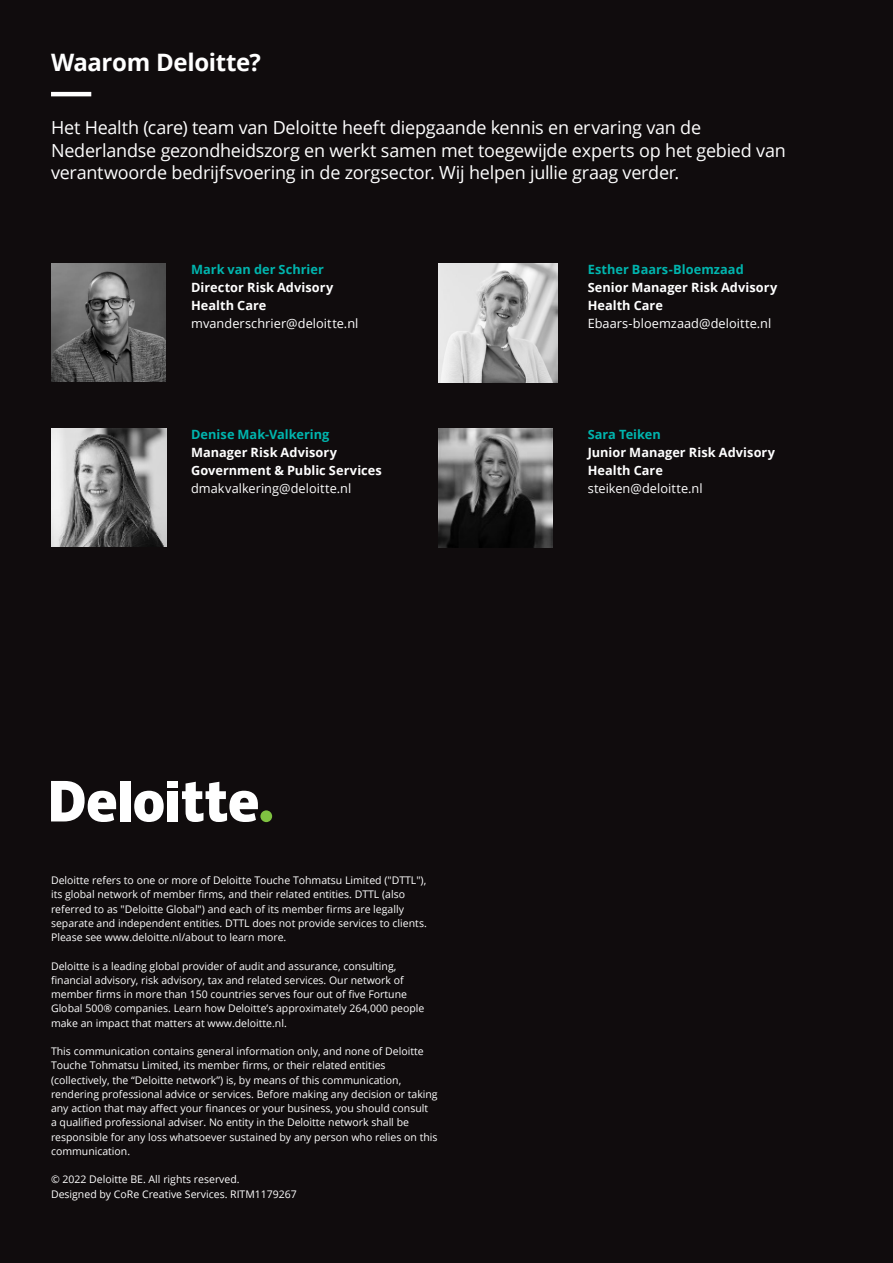
<style>
.page{position:relative;width:893px;height:1263px;background:#100c0d}
.page>*{position:absolute;margin:0;border:0;box-sizing:border-box;transform-origin:0 0}
.Body_copy__8_5_12pt{font:700 24px "Open Sans";letter-spacing:-.015em;color:#fff}
.Body_copy__8_5_12pt-2{font:18px/22.5px "Open Sans";letter-spacing:-.015em;color:#fff}
.Body_copy__8_5_12pt-3{font:700 12.75px/18px "Open Sans";letter-spacing:.005em;color:#fff}
.Body_copy__8_5_12pt-4{font:700 12.75px "Open Sans";letter-spacing:.005em;color:#00b5ae}
.Body_copy__8_5_12pt-5{font:12.75px "Open Sans";letter-spacing:.005em;color:#fff}
.t1{font:10.5px/14.2px "Open Sans";color:#fff}
.s1{font-weight:400}
</style>
<div class="page">
<div style="left:260px;top:810px;width:12px;height:12px;background:#7fc241;border-radius:50%"></div>
<div style="left:120px;top:781px;width:10px;height:40px;background:#fff"></div>
<svg style="left:134px;top:791px;width:30px;height:31px"></svg>
<div style="left:168px;top:791px;width:10px;height:30px;background:#fff"></div>
<div style="left:168px;top:781px;width:10px;height:6px;background:#fff"></div>
<svg style="left:182px;top:782px;width:76px;height:40px"></svg>
<svg style="left:51px;top:781px;width:65px;height:41px"></svg>
<hr style="left:51px;top:92px;width:40px;height:4px;background:#fff">
<img style="left:51px;top:264px;width:115px;height:118px">
<img style="left:438px;top:263px;width:119px;height:119px">
<img style="left:51px;top:429px;width:116px;height:117px">
<img style="left:438px;top:429px;width:115px;height:118px">
<p class="Body_copy__8_5_12pt" style="left:51px;top:45px;width:212px">Waarom Deloitte?</p>
<p class="Body_copy__8_5_12pt-2" style="left:51px;top:116px;width:736px">Het Health (care) team van Deloitte heeft diepgaande kennis en ervaring van de<br>Nederlandse gezondheidszorg en werkt samen met toegewijde experts op het gebied van verantwoorde bedrijfsvoering in de zorgsector. Wij helpen jullie graag verder.</p>
<p class="Body_copy__8_5_12pt-4" style="left:191px;top:261px;width:134px">Mark van der Schrier</p>
<p class="Body_copy__8_5_12pt-3" style="left:191px;top:278px;width:144px">Director Risk Advisory<br>Health Care</p>
<p class="Body_copy__8_5_12pt-5" style="left:191px;top:315px;width:169px">mvanderschrier@deloitte.nl</p>
<p class="Body_copy__8_5_12pt-4" style="left:191px;top:425px;width:140px">Denise Mak-Valkering</p>
<p class="Body_copy__8_5_12pt-3" style="left:191px;top:443px;width:192px">Manager Risk Advisory<br>Government &amp; Public Services <span class="s1">dmakvalkering@deloitte.nl</span></p>
<p class="Body_copy__8_5_12pt-4" style="left:588px;top:261px;width:158px">Esther Baars-Bloemzaad</p>
<p class="Body_copy__8_5_12pt-3" style="left:588px;top:278px;width:191px">Senior Manager Risk Advisory<br>Health Care</p>
<p class="Body_copy__8_5_12pt-5" style="left:588px;top:315px;width:185px">Ebaars-bloemzaad@deloitte.nl</p>
<p class="Body_copy__8_5_12pt-4" style="left:588px;top:425px;width:75px">Sara Teiken</p>
<p class="Body_copy__8_5_12pt-3" style="left:588px;top:443px;width:189px">Junior Manager Risk Advisory<br>Health Care <span class="s1">steiken@deloitte.nl</span></p>
<p class="t1" style="left:51px;top:873px;width:377px">Deloitte refers to one or more of Deloitte Touche Tohmatsu Limited ("DTTL"), its global network of member firms, and their related entities. DTTL (also referred to as "Deloitte Global") and each of its member firms are legally separate and independent entities. DTTL does not provide services to clients.<br>Please see www.deloitte.nl/about to learn more.</p>
<p class="t1" style="left:51px;top:958px;width:375px">Deloitte is a leading global provider of audit and assurance, consulting, financial advisory, risk advisory, tax and related services. Our network of member firms in more than 150 countries serves four out of five Fortune Global 500® companies. Learn how Deloitte’s approximately 264,000 people make an impact that matters at www.deloitte.nl.</p>
<p class="t1" style="left:51px;top:1044px;width:388px">This communication contains general information only, and none of Deloitte Touche Tohmatsu Limited, its member firms, or their related entities (collectively, the “Deloitte network”) is, by means of this communication, rendering professional advice or services. Before making any decision or taking any action that may affect your finances or your business, you should consult<br>a qualified professional adviser. No entity in the Deloitte network shall be responsible for any loss whatsoever sustained by any person who relies on this communication.</p>
<p class="t1" style="left:51px;top:1172px;width:247px">© 2022 Deloitte BE. All rights reserved.<br>Designed by CoRe Creative Services. RITM1179267</p>
</div>
